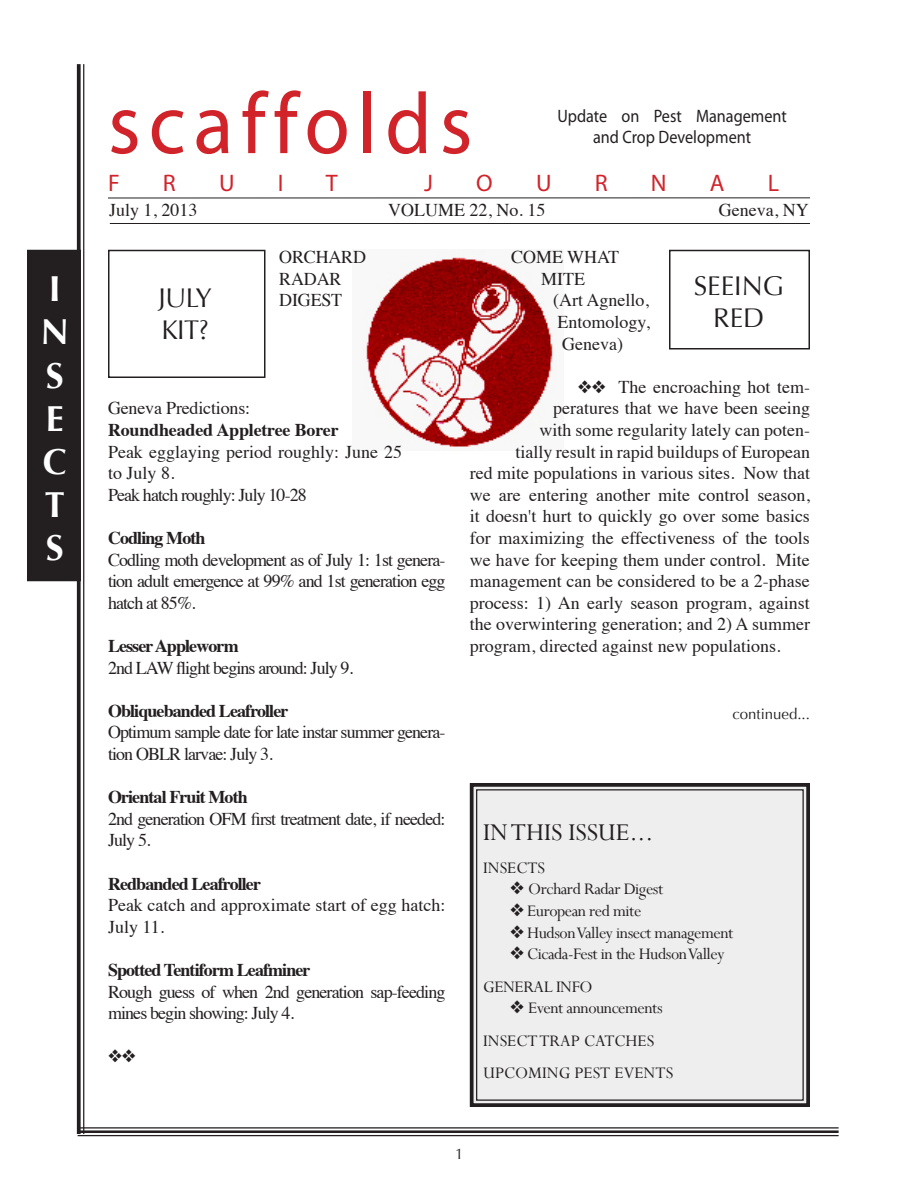
<style>
.page{position:relative;width:918px;height:1188px;background:#fff}
.page>*{position:absolute;margin:0;border:0;box-sizing:border-box;transform-origin:0 0}
.t1{font:87px "Myriad Pro";letter-spacing:.095em;color:#d1232a;scale:.95 1}
.t2{font:700 36px "Optima";color:#fff}
.Box_text{font:27px "Optima";color:#231f20}
.t3{font:27px "Perpetua";color:#231f20}
.t4{font:24px "Myriad Pro";color:#d1232a}
.Scaf_Body_Text{font:18px/21.6px "Times";color:#231f20}
.Scaf_Body_Text-2{font:18px/21.6px "Times";letter-spacing:-.05em;color:#231f20}
.t5{font:18px "Perpetua";letter-spacing:-.025em;color:#231f20}
.Scaf_Body_Text-3{font:700 18px "Times";letter-spacing:-.05em;color:#231f20}
.t6{font:18px "Perpetua";color:#231f20}
.t7{font:18px "Myriad Pro";color:#231f20;scale:.9 1}
.Scaf_Body_Text-4{font:700 18px "Times";letter-spacing:-.01em;color:#231f20}
.t8{font:15px "Optima";color:#231f20}
</style>
<div class="page">
<img style="left:366px;top:254px;width:189px;height:197px">
<svg style="left:77px;top:64px;width:4px;height:1070px;background:#373334"></svg>
<hr style="left:83px;top:64px;width:1px;height:1070px;background:#231f20">
<hr style="left:110px;top:223px;width:700px;height:1px;background:#231f20">
<hr style="left:78px;top:1127px;width:761px;height:2px;background:#231f20">
<hr style="left:78px;top:1130px;width:761px;height:3px;background:#231f20">
<hr style="left:78px;top:1135px;width:761px;height:1px;background:#231f20">
<hr style="left:108px;top:197px;width:702px;height:1px;background:#231f20">
<div style="left:469px;top:783px;width:341px;height:324px;background:#eeeeef"></div>
<div style="left:476px;top:789px;width:328px;height:312px;border:1px solid #231f20"></div>
<div style="left:108px;top:250px;width:158px;height:128px;border:2px solid #231f20"></div>
<div style="left:28px;top:251px;width:52px;height:329px;background:#231f20"></div>
<div style="left:27px;top:250px;width:54px;height:331px;border:3px solid #231f20"></div>
<div style="left:669px;top:250px;width:141px;height:100px;border:2px solid #231f20"></div>
<p class="t2" style="left:49px;top:268px;width:13px">I</p>
<p class="t2" style="left:41px;top:311px;width:30px">N</p>
<p class="t2" style="left:46px;top:355px;width:19px">S</p>
<p class="t2" style="left:46px;top:398px;width:19px">E</p>
<p class="t2" style="left:43px;top:441px;width:26px">C</p>
<p class="t2" style="left:45px;top:484px;width:22px">T</p>
<p class="t2" style="left:46px;top:527px;width:19px">S</p>
<p class="t1" style="left:108px;top:70px;width:385px">scaffolds</p>
<p class="t4" style="left:108px;top:168px;width:13px">F</p>
<p class="t4" style="left:163px;top:168px;width:14px">R</p>
<p class="t4" style="left:219px;top:168px;width:17px">U</p>
<p class="t4" style="left:278px;top:168px;width:7px">I</p>
<p class="t4" style="left:326px;top:168px;width:13px">T</p>
<p class="t4" style="left:424px;top:168px;width:10px">J</p>
<p class="t4" style="left:476px;top:168px;width:18px">O</p>
<p class="t4" style="left:536px;top:168px;width:17px">U</p>
<p class="t4" style="left:595px;top:168px;width:14px">R</p>
<p class="t4" style="left:651px;top:168px;width:17px">N</p>
<p class="t4" style="left:710px;top:168px;width:16px">A</p>
<p class="t4" style="left:768px;top:168px;width:13px">L</p>
<p class="t7" style="left:557px;top:104px;width:256px">Update on Pest Management</p>
<p class="t7" style="left:593px;top:126px;width:177px">and Crop Development</p>
<p class="Scaf_Body_Text" style="left:109px;top:198px;width:90px">July 1, 2013</p>
<p class="Scaf_Body_Text" style="left:388px;top:198px;width:159px">VOLUME 22, No. 15</p>
<p class="Scaf_Body_Text" style="left:719px;top:198px;width:91px">Geneva, NY</p>
<p class="Box_text" style="left:159px;top:282px;width:55px">JULY</p>
<p class="Box_text" style="left:162px;top:314px;width:49px">KIT?</p>
<p class="Scaf_Body_Text" style="left:279px;top:245px;width:88px">ORCHARD</p>
<p class="Scaf_Body_Text" style="left:279px;top:266px;width:64px">RADAR</p>
<p class="Scaf_Body_Text" style="left:279px;top:288px;width:65px">DIGEST</p>
<p class="Scaf_Body_Text" style="left:108px;top:396px;width:144px">Geneva Predictions:</p>
<p class="Scaf_Body_Text-4" style="left:108px;top:413px;width:232px">Roundheaded Appletree Borer</p>
<p class="Scaf_Body_Text" style="left:108px;top:439px;width:296px">Peak egglaying period roughly: June 25 to July 8.</p>
<p class="Scaf_Body_Text-2" style="left:108px;top:482px;width:200px">Peak hatch roughly: July 10-28</p>
<p class="Scaf_Body_Text-3" style="left:108px;top:521px;width:99px">Codling Moth</p>
<p class="Scaf_Body_Text" style="left:108px;top:547px;width:339px;text-align:justify">Codling moth development as of July 1: 1st genera&shy;tion adult emergence at 99% and 1st generation egg hatch at 85%.</p>
<p class="Scaf_Body_Text-3" style="left:108px;top:629px;width:132px">Lesser Appleworm</p>
<p class="Scaf_Body_Text-2" style="left:108px;top:655px;width:247px">2nd LAW flight begins around: July 9.</p>
<p class="Scaf_Body_Text-3" style="left:108px;top:694px;width:182px">Obliquebanded Leafroller</p>
<p class="Scaf_Body_Text-2" style="left:108px;top:720px;width:339px">Optimum sample date for late instar summer genera&shy;tion OBLR larvae: July 3.</p>
<p class="Scaf_Body_Text-3" style="left:108px;top:780px;width:141px">Oriental Fruit Moth</p>
<p class="Scaf_Body_Text-2" style="left:108px;top:806px;width:339px">2nd generation OFM first treatment date, if needed:<br>July 5.</p>
<p class="Scaf_Body_Text-3" style="left:108px;top:866px;width:155px">Redbanded Leafroller</p>
<p class="Scaf_Body_Text" style="left:108px;top:893px;width:339px">Peak catch and approximate start of egg hatch:<br>July 11.</p>
<p class="Scaf_Body_Text-3" style="left:108px;top:953px;width:204px">Spotted Tentiform Leafminer</p>
<p class="Scaf_Body_Text-2" style="left:108px;top:979px;width:339px">Rough guess of when 2nd generation sap-feeding mines begin showing: July 4.</p>
<p class="Scaf_Body_Text" style="left:511px;top:245px;width:110px">COME WHAT</p>
<p class="Scaf_Body_Text" style="left:541px;top:266px;width:45px">MITE</p>
<p class="Scaf_Body_Text" style="left:553px;top:288px;width:97px">(Art Agnello,</p>
<p class="Scaf_Body_Text" style="left:558px;top:310px;width:94px">Entomology,</p>
<p class="Scaf_Body_Text" style="left:562px;top:331px;width:62px">Geneva)</p>
<p class="Scaf_Body_Text" style="left:578px;top:374px;width:234px">❖❖ The encroaching hot tem-</p>
<p class="Scaf_Body_Text" style="left:553px;top:396px;width:258px">peratures that we have been seeing</p>
<p class="Scaf_Body_Text" style="left:540px;top:418px;width:272px">with some regularity lately can poten-</p>
<p class="Scaf_Body_Text" style="left:516px;top:439px;width:296px">tially result in rapid buildups of European</p>
<p class="Scaf_Body_Text" style="left:470px;top:461px;width:342px">red mite populations in various sites. Now that</p>
<p class="Scaf_Body_Text" style="left:470px;top:482px;width:342px">we are entering another mite control season,</p>
<p class="Scaf_Body_Text" style="left:470px;top:504px;width:342px">it doesn't hurt to quickly go over some basics</p>
<p class="Scaf_Body_Text" style="left:470px;top:526px;width:342px">for maximizing the effectiveness of the tools</p>
<p class="Scaf_Body_Text" style="left:470px;top:547px;width:342px">we have for keeping them under control. Mite</p>
<p class="Scaf_Body_Text" style="left:470px;top:569px;width:342px">management can be considered to be a 2-phase</p>
<p class="Scaf_Body_Text" style="left:470px;top:590px;width:342px">process: 1) An early season program, against</p>
<p class="Scaf_Body_Text" style="left:470px;top:612px;width:342px">the overwintering generation; and 2) A summer</p>
<p class="Scaf_Body_Text" style="left:470px;top:634px;width:312px">program, directed against new populations.</p>
<p class="Box_text" style="left:694px;top:270px;width:92px">SEEING</p>
<p class="Box_text" style="left:713px;top:302px;width:53px">RED</p>
<p class="t8" style="left:732px;top:705px;width:79px">continued...</p>
<p class="t3" style="left:483px;top:816px;width:172px">IN THIS ISSUE...</p>
<p class="t6" style="left:483px;top:856px;width:64px">INSECTS</p>
<p class="t5" style="left:510px;top:878px;width:155px">❖ Orchard Radar Digest</p>
<p class="t5" style="left:510px;top:900px;width:133px">❖ European red mite</p>
<p class="t5" style="left:510px;top:921px;width:225px">❖ Hudson Valley insect management</p>
<p class="t5" style="left:510px;top:943px;width:216px">❖ Cicada-Fest in the Hudson Valley</p>
<p class="t5" style="left:483px;top:975px;width:111px">GENERAL INFO</p>
<p class="t5" style="left:510px;top:997px;width:154px">❖ Event announcements</p>
<p class="t6" style="left:483px;top:1029px;width:173px">INSECT TRAP CATCHES</p>
<p class="t6" style="left:483px;top:1062px;width:192px">UPCOMING PEST EVENTS</p>
</div>
